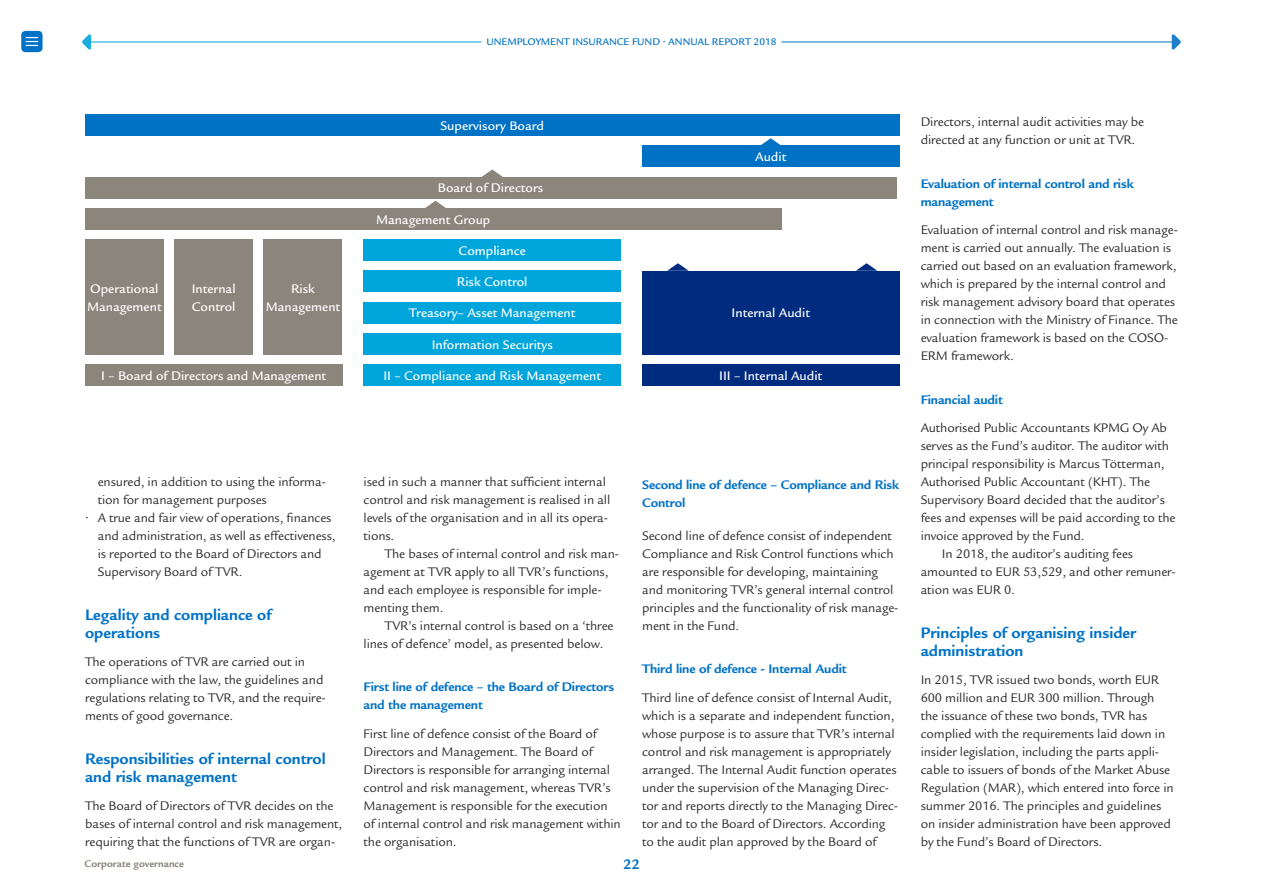
<style>
.page{position:relative;width:1263px;height:893px;background:#fff}
.page>*{position:absolute;margin:0;border:0;box-sizing:border-box;transform-origin:0 0}
.t1{font:700 16.5px/18px "Legacy Sans Std";color:#0072c6}
.t2{font:700 15px "Legacy Sans Std";color:#0072c6}
.t3{font:13.5px/18px "Legacy Sans Std";letter-spacing:-.01em;color:#292929}
.t4{font:500 13.5px/18px "Legacy Sans Std";color:#fff}
.t5{font:700 13.5px/18px "Legacy Sans Std";letter-spacing:-.01em;color:#0072c6}
.t6{font:500 10.5px "Legacy Sans Std";color:#0072c6}
.t7{font:700 10.5px "Legacy Sans Std";color:#8c857b}
</style>
<div class="page">
<hr style="left:85px;top:42px;width:397px;height:1px;background:#00a5db">
<svg style="left:82px;top:34px;width:9px;height:16px"></svg>
<hr style="left:781px;top:42px;width:397px;height:1px;background:#0072c6">
<svg style="left:1172px;top:34px;width:9px;height:16px"></svg>
<div style="left:21px;top:31px;width:22px;height:21px;background:#0072c6;border-radius:4px"></div>
<svg style="left:26px;top:37px;width:12px;height:9px"></svg>
<div style="left:85px;top:114px;width:814px;height:22px;background:#0072c6"></div>
<div style="left:85px;top:177px;width:811px;height:21px;background:#8c857b"></div>
<div style="left:85px;top:208px;width:696px;height:22px;background:#8c857b"></div>
<div style="left:364px;top:240px;width:257px;height:21px;background:#00a5db"></div>
<div style="left:364px;top:302px;width:257px;height:21px;background:#00a5db"></div>
<div style="left:364px;top:365px;width:257px;height:21px;background:#00a5db"></div>
<div style="left:642px;top:365px;width:257px;height:21px;background:#002b7f"></div>
<div style="left:642px;top:271px;width:257px;height:84px;background:#002b7f"></div>
<div style="left:85px;top:365px;width:257px;height:21px;background:#8c857b"></div>
<div style="left:364px;top:271px;width:257px;height:21px;background:#00a5db"></div>
<div style="left:364px;top:333px;width:257px;height:22px;background:#00a5db"></div>
<div style="left:85px;top:240px;width:79px;height:115px;background:#8c857b"></div>
<div style="left:174px;top:240px;width:79px;height:115px;background:#8c857b"></div>
<div style="left:264px;top:240px;width:78px;height:115px;background:#8c857b"></div>
<div style="left:642px;top:146px;width:257px;height:21px;background:#0072c6"></div>
<svg style="left:425px;top:201px;width:21px;height:7px"></svg>
<svg style="left:481px;top:169px;width:22px;height:8px"></svg>
<svg style="left:760px;top:138px;width:21px;height:8px"></svg>
<svg style="left:667px;top:263px;width:22px;height:8px"></svg>
<svg style="left:856px;top:263px;width:21px;height:8px"></svg>
<p class="t6" style="left:486px;top:36px;width:291px">UNEMPLOYMENT INSURANCE FUND • ANNUAL REPORT 2018</p>
<p class="t4" style="left:87px;top:280px;width:76px">Operational<br>Management</p>
<p class="t4" style="left:192px;top:280px;width:45px">Internal<br>Control</p>
<p class="t4" style="left:266px;top:280px;width:76px;text-align:center">Risk<br>Management</p>
<p class="t4" style="left:101px;top:367px;width:226px">I – Board of Directors and Management</p>
<p class="t4" style="left:440px;top:117px;width:105px">Supervisory Board</p>
<p class="t4" style="left:438px;top:179px;width:107px">Board of Directors</p>
<p class="t4" style="left:376px;top:210px;width:116px">Management Group</p>
<p class="t4" style="left:459px;top:242px;width:69px">Compliance</p>
<p class="t4" style="left:457px;top:273px;width:72px">Risk Control</p>
<p class="t4" style="left:409px;top:304px;width:168px">Treasory– Asset Management</p>
<p class="t4" style="left:432px;top:335px;width:123px">Information Securitys</p>
<p class="t4" style="left:755px;top:148px;width:33px">Audit</p>
<p class="t4" style="left:731px;top:304px;width:80px">Internal Audit</p>
<p class="t4" style="left:383px;top:367px;width:219px">II – Compliance and Risk Management</p>
<p class="t4" style="left:719px;top:367px;width:104px">III – Internal Audit</p>
<p class="t3" style="left:98px;top:473px;width:230px">ensured, in addition to using the informa-</p>
<p class="t3" style="left:98px;top:491px;width:170px">tion for management purposes</p>
<p class="t3" style="left:98px;top:509px;width:239px;text-indent:-13px">• A true and fair view of operations, fnances and administration, as well as effectiveness, is reported to the Board of Directors and Supervisory Board of TVR.</p>
<h4 class="t1" style="left:85px;top:605px;width:190px">Legality and compliance of operations</h4>
<p class="t3" style="left:85px;top:653px;width:242px">The operations of TVR are carried out in compliance with the law, the guidelines and regulations relating to TVR, and the require&shy;ments of good governance.</p>
<h4 class="t1" style="left:85px;top:749px;width:242px">Responsibilities of internal control and risk management</h4>
<p class="t3" style="left:85px;top:797px;width:259px">The Board of Directors of TVR decides on the bases of internal control and risk management, requiring that the functions of TVR are organ-</p>
<p class="t3" style="left:364px;top:473px;width:248px">ised in such a manner that suffcient internal control and risk management is realised in all levels of the organisation and in all its opera&shy;tions.</p>
<p class="t3" style="left:364px;top:545px;width:257px;text-indent:21px">The bases of internal control and risk man&shy;agement at TVR apply to all TVR’s functions, and each employee is responsible for imple&shy;menting them.</p>
<p class="t3" style="left:364px;top:617px;width:252px;text-indent:21px">TVR’s internal control is based on a ‘three lines of defence’ model, as presented below.</p>
<p class="t5" style="left:364px;top:678px;width:252px">First line of defence – the Board of Directors and the management</p>
<p class="t3" style="left:364px;top:725px;width:259px">First line of defence consist of the Board of Directors and Management. The Board of Directors is responsible for arranging internal control and risk management, whereas TVR’s Management is responsible for the execution of internal control and risk management within the organisation.</p>
<p class="t5" style="left:642px;top:476px;width:259px">Second line of defence – Compliance and Risk<br>Control</p>
<p class="t3" style="left:642px;top:527px;width:258px">Second line of defence consist of independent Compliance and Risk Control functions which are responsible for developing, maintaining and monitoring TVR’s general internal control principles and the functionality of risk manage&shy;ment in the Fund.</p>
<p class="t5" style="left:642px;top:660px;width:206px">Third line of defence - Internal Audit</p>
<p class="t3" style="left:642px;top:689px;width:258px">Third line of defence consist of Internal Audit, which is a separate and independent function, whose purpose is to assure that TVR’s internal control and risk management is appropriately arranged. The Internal Audit function operates under the supervision of the Managing Direc&shy;tor and reports directly to the Managing Direc&shy;tor and to the Board of Directors. According to the audit plan approved by the Board of</p>
<p class="t7" style="left:85px;top:858px;width:101px">Corporate governance</p>
<p class="t2" style="left:623px;top:855px;width:18px">22</p>
<p class="t3" style="left:921px;top:113px;width:225px">Directors, internal audit activities may be directed at any function or unit at TVR.</p>
<p class="t5" style="left:921px;top:174px;width:214px">Evaluation of internal control and risk management</p>
<p class="t3" style="left:921px;top:221px;width:259px">Evaluation of internal control and risk manage&shy;ment is carried out annually. The evaluation is carried out based on an evaluation framework, which is prepared by the internal control and risk management advisory board that operates in connection with the Ministry of Finance. The evaluation framework is based on the COSO-ERM framework.</p>
<p class="t5" style="left:921px;top:390px;width:84px">Financial audit</p>
<p class="t3" style="left:921px;top:419px;width:256px">Authorised Public Accountants KPMG Oy Ab serves as the Fund’s auditor. The auditor with principal responsibility is Marcus Tötterman, Authorised Public Accountant (KHT). The Supervisory Board decided that the auditor’s fees and expenses will be paid according to the invoice approved by the Fund.</p>
<p class="t3" style="left:921px;top:545px;width:256px;text-indent:21px">In 2018, the auditor’s auditing fees amounted to EUR 53,529, and other remuner&shy;ation was EUR 0.</p>
<h4 class="t1" style="left:921px;top:623px;width:217px">Principles of organising insider administration</h4>
<p class="t3" style="left:921px;top:671px;width:255px">In 2015, TVR issued two bonds, worth EUR 600 million and EUR 300 million. Through the issuance of these two bonds, TVR has complied with the requirements laid down in insider legislation, including the parts appli&shy;cable to issuers of bonds of the Market Abuse Regulation (MAR), which entered into force in summer 2016. The principles and guidelines on insider administration have been approved by the Fund’s Board of Directors.</p>
</div>
